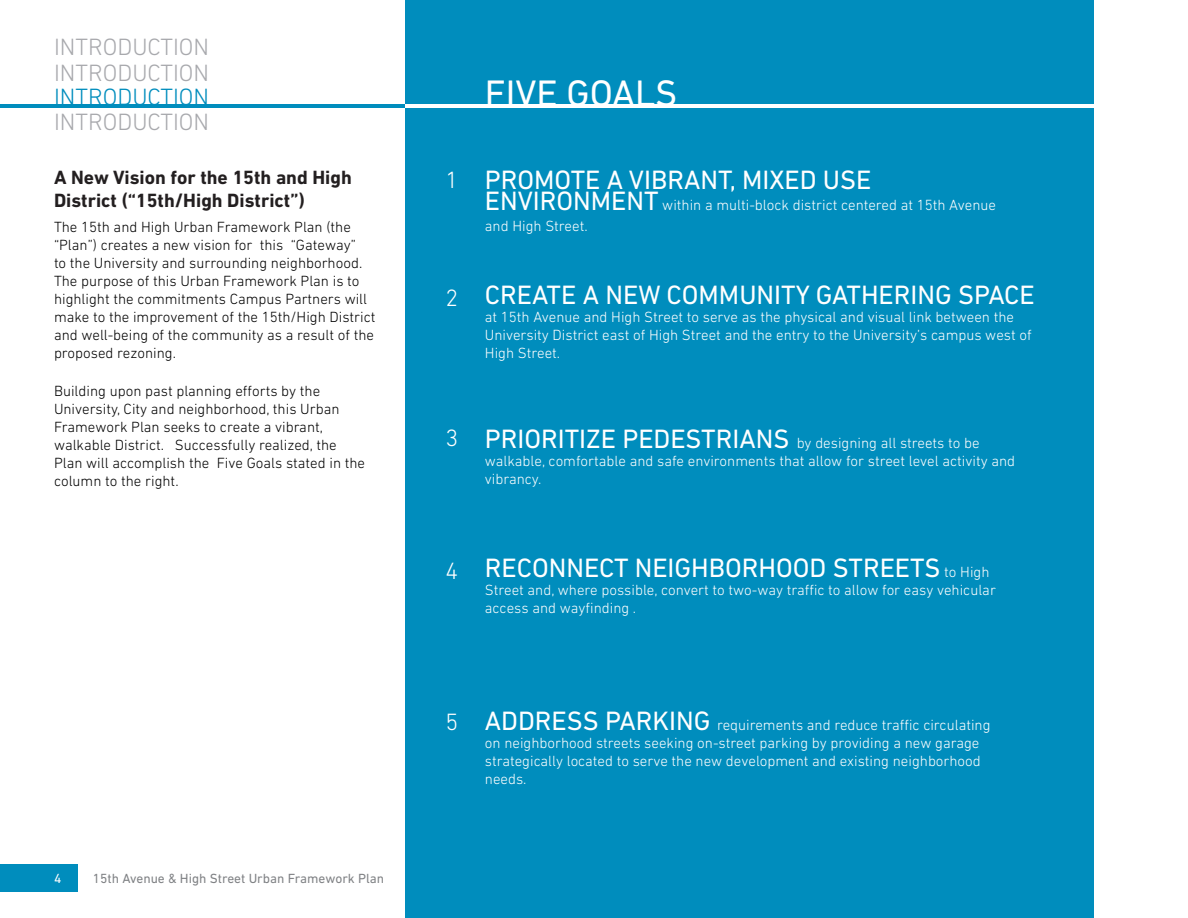
<style>
.page{position:relative;width:1188px;height:918px;background:#fff}
.page>*{position:absolute;margin:0;border:0;box-sizing:border-box;transform-origin:0 0}
.Body_Text_-_Main{font:37.5px "DIN Next LT Pro";color:#fff}
.Body_Text_-_Main-2{font:27px "DIN Next LT Pro";color:#fff}
.t1{font:300 24px/25.5px "DIN Next LT Pro";color:#a8a9ad}
.t2{font:300 24px "DIN Next LT Pro";color:#008dbd}
.Section_Title{font:300 24px "DIN Next LT Pro";color:#fff}
.Subheading_1{font:700 19.5px/23.4px "DIN Next LT Pro";color:#231f20}
.Body_Text_-_Main-3{font:300 15px/18px "DIN Next LT Pro";color:#fff}
.Body_Text_-_Main-4{font:300 15px/18px "DIN Next LT Pro";color:#000}
.t3{font:13.5px "DIN Next LT Pro";color:#808285}
.page_number{font:13.5px "DIN Next LT Pro";color:#fff}
.s1{font-weight:400;font-size:27px}
.s2{font-weight:300;font-size:15px}
</style>
<div class="page">
<hr style="left:0;top:104px;width:1080px;height:4px;background:#008dbd">
<div style="left:0;top:864px;width:78px;height:28px;background:#008dbd"></div>
<div style="left:405px;top:0;width:689px;height:918px;background:#008dbd"></div>
<hr style="left:405px;top:104px;width:696px;height:4px;background:#fff">
<h3 class="t1" style="left:54px;top:34px;width:157px">INTRODUCTION<br>INTRODUCTION</h3>
<h3 class="t1" style="left:54px;top:108px;width:157px">INTRODUCTION</h3>
<h3 class="t2" style="left:54px;top:83px;width:157px">INTRODUCTION</h3>
<p class="Subheading_1" style="left:54px;top:165px;width:299px">A New Vision for the 15th and High<br>District (“15th/High District”)</p>
<p class="Body_Text_-_Main-4" style="left:54px;top:218px;width:323px">The 15th and High Urban Framework Plan (the “Plan”) creates a new vision for this “Gateway”<br>to the University and surrounding neighborhood.<br>The purpose of this Urban Framework Plan is to highlight the commitments Campus Partners will make to the improvement of the 15th/High District and well-being of the community as a result of the proposed rezoning.</p>
<p class="Body_Text_-_Main-4" style="left:54px;top:382px;width:313px">Building upon past planning efforts by the University, City and neighborhood, this Urban Framework Plan seeks to create a vibrant, walkable District. Successfully realized, the Plan will accomplish the Five Goals stated in the column to the right.</p>
<p class="page_number" style="left:54px;top:871px;width:9px">4</p>
<p class="t3" style="left:93px;top:871px;width:293px">15th Avenue &amp; High Street Urban Framework Plan</p>
<p class="Body_Text_-_Main" style="left:485px;top:72px;width:194px">FIVE GOALS</p>
<p class="Section_Title" style="left:446px;top:166px;width:14px">1</p>
<p class="Body_Text_-_Main-2" style="left:485px;top:164px;width:388px">PROMOTE A VIBRANT, MIXED USE</p>
<p class="Body_Text_-_Main-3" style="left:485px;top:194px;width:513px;line-height:21px"><span class="s1">ENVIRONMENT</span> within a multi-block district centered at 15th Avenue and High Street.</p>
<p class="Section_Title" style="left:446px;top:284px;width:14px">2</p>
<p class="Body_Text_-_Main-2" style="left:485px;top:279px;width:551px">CREATE A NEW COMMUNITY GATHERING SPACE</p>
<p class="Body_Text_-_Main-3" style="left:485px;top:308px;width:548px">at 15th Avenue and High Street to serve as the physical and visual link between the<br>University District east of High Street and the entry to the University’s campus west of<br>High Street.</p>
<p class="Section_Title" style="left:446px;top:424px;width:14px">3</p>
<p class="Body_Text_-_Main-3" style="left:485px;top:434px;width:532px"><span class="s1">PRIORITIZE PEDESTRIANS</span> by designing all streets to be walkable, comfortable and safe environments that allow for street level activity and vibrancy.</p>
<p class="Section_Title" style="left:446px;top:557px;width:14px">4</p>
<p class="Body_Text_-_Main-2" style="left:485px;top:552px;width:506px">RECONNECT NEIGHBORHOOD STREETS <span class="s2">to High</span></p>
<p class="Body_Text_-_Main-3" style="left:485px;top:580px;width:513px">Street and, where possible, convert to two-way traffic to allow for easy vehicular access and wayfinding .</p>
<p class="Section_Title" style="left:446px;top:709px;width:14px">5</p>
<p class="Body_Text_-_Main-3" style="left:485px;top:716px;width:507px"><span class="s1">ADDRESS PARKING</span> requirements and reduce traffic circulating on neighborhood streets seeking on-street parking by providing a new garage strategically located to serve the new development and existing neighborhood needs.</p>
</div>
